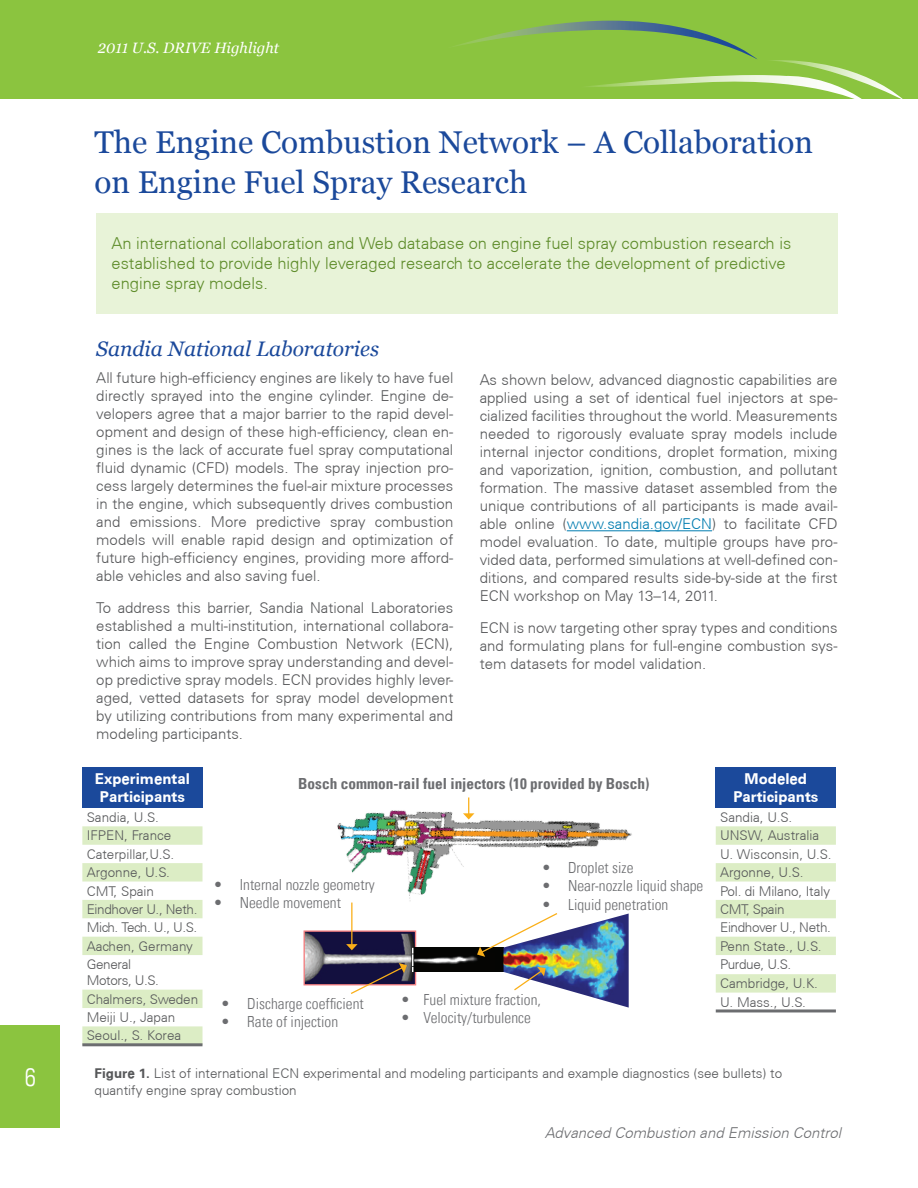
<style>
.page{position:relative;width:918px;height:1188px;background:#fff}
.page>*{position:absolute;margin:0;border:0;box-sizing:border-box;transform-origin:0 0}
.t1{font:31.5px/40.5px "Georgia";color:#1b499b}
.t2{font:300 condensed 25.5px "Univers LT";color:#fff}
.t3{font:italic 21px "Georgia";color:#1b499b}
.sub-title{font:300 16.5px/19.8px "Univers CE";color:#5e8c2a}
.t4{font:300 condensed 15.3px "Univers LT";color:#6c6d70}
.TOC3{font:700 condensed 15.3px "Univers LT";color:#6c6d70}
.body{font:300 15px/18px "Univers CE";color:#57585a;text-align:justify}
.Table_header{font:700 15px/18px "Univers CE";color:#fff;text-align:center}
.t5{font:italic 300 15px "Univers CE";color:#6c6d70}
.t6{font:italic 15px "Georgia";color:#fff}
.table_body{font:300 13.5px "Univers CE";color:#57585a}
.body-2{font:300 13.5px/16.5px "Univers CE";color:#57585a}
.table_body-2{font:300 13.5px "Univers CE";letter-spacing:-.025em;color:#57585a}
.table_body-3{font:300 13.5px "Univers CE";letter-spacing:-.05em;color:#57585a}
.s1{color:#007cb0}
.s2{font-weight:700}
</style>
<div class="page">
<div style="left:0;top:0;width:918px;height:99px;background:#8bc43f"></div>
<div style="left:0;top:1025px;width:60px;height:102px;background:#8bc43f"></div>
<svg style="left:456px;top:20px;width:447px;height:79px"></svg>
<div style="left:96px;top:213px;width:742px;height:100px;background:#e8f3d8"></div>
<hr style="left:567px;top:530px;width:145px;height:1px;background:#007cb0">
<img style="left:337px;top:810px;width:295px;height:115px">
<img style="left:306px;top:932px;width:108px;height:51px">
<div style="left:304px;top:930px;width:112px;height:55px;border:1px solid #f37f81"></div>
<img style="left:413px;top:957px;width:90px;height:14px">
<img style="left:504px;top:914px;width:125px;height:94px">
<svg style="left:463px;top:797px;width:11px;height:23px"></svg>
<hr style="left:351px;top:903px;width:1px;height:42px;background:#faaf18">
<svg style="left:346px;top:944px;width:12px;height:6px"></svg>
<svg style="left:406px;top:864px;width:153px;height:93px"></svg>
<svg style="left:349px;top:963px;width:58px;height:31px"></svg>
<svg style="left:513px;top:967px;width:33px;height:25px"></svg>
<div style="left:82px;top:767px;width:120px;height:41px;background:#1b499b"></div>
<svg style="left:82px;top:826px;width:120px;height:217px"></svg>
<hr style="left:82px;top:1043px;width:120px;height:3px;background:#6c6d70">
<div style="left:716px;top:767px;width:120px;height:41px;background:#1b499b"></div>
<svg style="left:716px;top:826px;width:120px;height:167px"></svg>
<hr style="left:716px;top:1009px;width:120px;height:3px;background:#6c6d70">
<h2 class="t2" style="left:25px;top:1062px;width:13px">6</h2>
<p class="t6" style="left:98px;top:40px;width:183px">2011 U.S. DRIVE Highlight</p>
<p class="t1" style="left:94px;top:121px;width:720px">The Engine Combustion Network – A Collaboration on Engine Fuel Spray Research</p>
<p class="sub-title" style="left:112px;top:234px;width:681px">An international collaboration and Web database on engine fuel spray combustion research is established to provide highly leveraged research to accelerate the development of predictive engine spray models.</p>
<p class="t3" style="left:96px;top:337px;width:284px">Sandia National Laboratories</p>
<p class="body" style="left:96px;top:369px;width:359px">All future high-efficiency engines are likely to have fuel directly sprayed into the engine cylinder. Engine de&shy;velopers agree that a major barrier to the rapid devel&shy;opment and design of these high-efficiency, clean en&shy;gines is the lack of accurate fuel spray computational fluid dynamic (CFD) models. The spray injection pro&shy;cess largely determines the fuel-air mixture processes in the engine, which subsequently drives combustion and emissions. More predictive spray combustion models will enable rapid design and optimization of future high-efficiency engines, providing more afford&shy;able vehicles and also saving fuel.</p>
<p class="body" style="left:96px;top:599px;width:359px">To address this barrier, Sandia National Laboratories established a multi-institution, international collabora&shy;tion called the Engine Combustion Network (ECN), which aims to improve spray understanding and devel&shy;op predictive spray models. ECN provides highly lever&shy;aged, vetted datasets for spray model development by utilizing contributions from many experimental and modeling participants.</p>
<p class="body" style="left:480px;top:371px;width:359px">As shown below, advanced diagnostic capabilities are applied using a set of identical fuel injectors at spe&shy;cialized facilities throughout the world. Measurements needed to rigorously evaluate spray models include internal injector conditions, droplet formation, mixing and vaporization, ignition, combustion, and pollutant formation. The massive dataset assembled from the unique contributions of all participants is made avail&shy;able online (<span class="s1">www.sandia.gov/ECN</span>) to facilitate CFD model evaluation. To date, multiple groups have pro&shy;vided data, performed simulations at well-defined con&shy;ditions, and compared results side-by-side at the first ECN workshop on May 13–14, 2011.</p>
<p class="body" style="left:480px;top:619px;width:359px">ECN is now targeting other spray types and conditions and formulating plans for full-engine combustion sys&shy;tem datasets for model validation.</p>
<p class="Table_header" style="left:95px;top:770px;width:97px">Experimental<br>Participants</p>
<p class="table_body" style="left:87px;top:810px;width:74px">Sandia, U.S.</p>
<p class="table_body" style="left:87px;top:828px;width:86px">IFPEN, France</p>
<p class="table_body" style="left:87px;top:846px;width:89px">Caterpillar,U.S.</p>
<p class="table_body" style="left:87px;top:865px;width:85px">Argonne, U.S.</p>
<p class="table_body" style="left:87px;top:883px;width:69px">CMT, Spain</p>
<p class="table_body-2" style="left:87px;top:902px;width:112px">Eindhover U., Neth.</p>
<p class="table_body-3" style="left:87px;top:920px;width:112px">Mich. Tech. U., U.S.</p>
<p class="table_body" style="left:87px;top:938px;width:108px">Aachen, Germany</p>
<p class="table_body-2" style="left:87px;top:957px;width:46px">General</p>
<p class="table_body" style="left:87px;top:973px;width:74px">Motors, U.S.</p>
<p class="table_body" style="left:87px;top:991px;width:113px">Chalmers, Sweden</p>
<p class="table_body" style="left:87px;top:1010px;width:90px">Meiji U., Japan</p>
<p class="table_body" style="left:87px;top:1028px;width:96px">Seoul., S. Korea</p>
<p class="TOC3" style="left:298px;top:774px;width:352px">Bosch common-rail fuel injectors (10 provided by Bosch)</p>
<p class="t4" style="left:213px;top:875px;width:163px">• Internal nozzle geometry</p>
<p class="t4" style="left:213px;top:893px;width:129px">• Needle movement</p>
<p class="t4" style="left:542px;top:858px;width:93px">• Droplet size</p>
<p class="t4" style="left:542px;top:877px;width:163px">• Near-nozzle liquid shape</p>
<p class="t4" style="left:542px;top:895px;width:128px">• Liquid penetration</p>
<p class="t4" style="left:221px;top:994px;width:144px">• Discharge coefficient</p>
<p class="t4" style="left:221px;top:1013px;width:119px">• Rate of injection</p>
<p class="t4" style="left:401px;top:990px;width:142px">• Fuel mixture fraction,</p>
<p class="t4" style="left:401px;top:1008px;width:132px">• Velocity/turbulence</p>
<p class="Table_header" style="left:745px;top:770px;width:64px">Modeled</p>
<p class="Table_header" style="left:733px;top:788px;width:87px">Participants</p>
<p class="table_body" style="left:720px;top:810px;width:74px">Sandia, U.S.</p>
<p class="table_body" style="left:720px;top:828px;width:101px">UNSW, Australia</p>
<p class="table_body" style="left:720px;top:846px;width:113px">U. Wisconsin, U.S.</p>
<p class="table_body" style="left:720px;top:865px;width:85px">Argonne, U.S.</p>
<p class="table_body" style="left:720px;top:883px;width:112px">Pol. di Milano, Italy</p>
<p class="table_body-2" style="left:720px;top:902px;width:66px">CMT, Spain</p>
<p class="table_body-2" style="left:720px;top:920px;width:112px">Eindhover U., Neth.</p>
<p class="table_body" style="left:720px;top:938px;width:103px">Penn State., U.S.</p>
<p class="table_body" style="left:720px;top:957px;width:73px">Purdue, U.S.</p>
<p class="table_body" style="left:720px;top:976px;width:99px">Cambridge, U.K.</p>
<p class="table_body" style="left:720px;top:994px;width:87px">U. Mass., U.S.</p>
<p class="body-2" style="left:94px;top:1066px;width:689px"><span class="s2">Figure 1.</span> List of international ECN experimental and modeling participants and example diagnostics (see bullets) to quantify engine spray combustion</p>
<p class="t5" style="left:545px;top:1124px;width:298px">Advanced Combustion and Emission Control</p>
</div>
